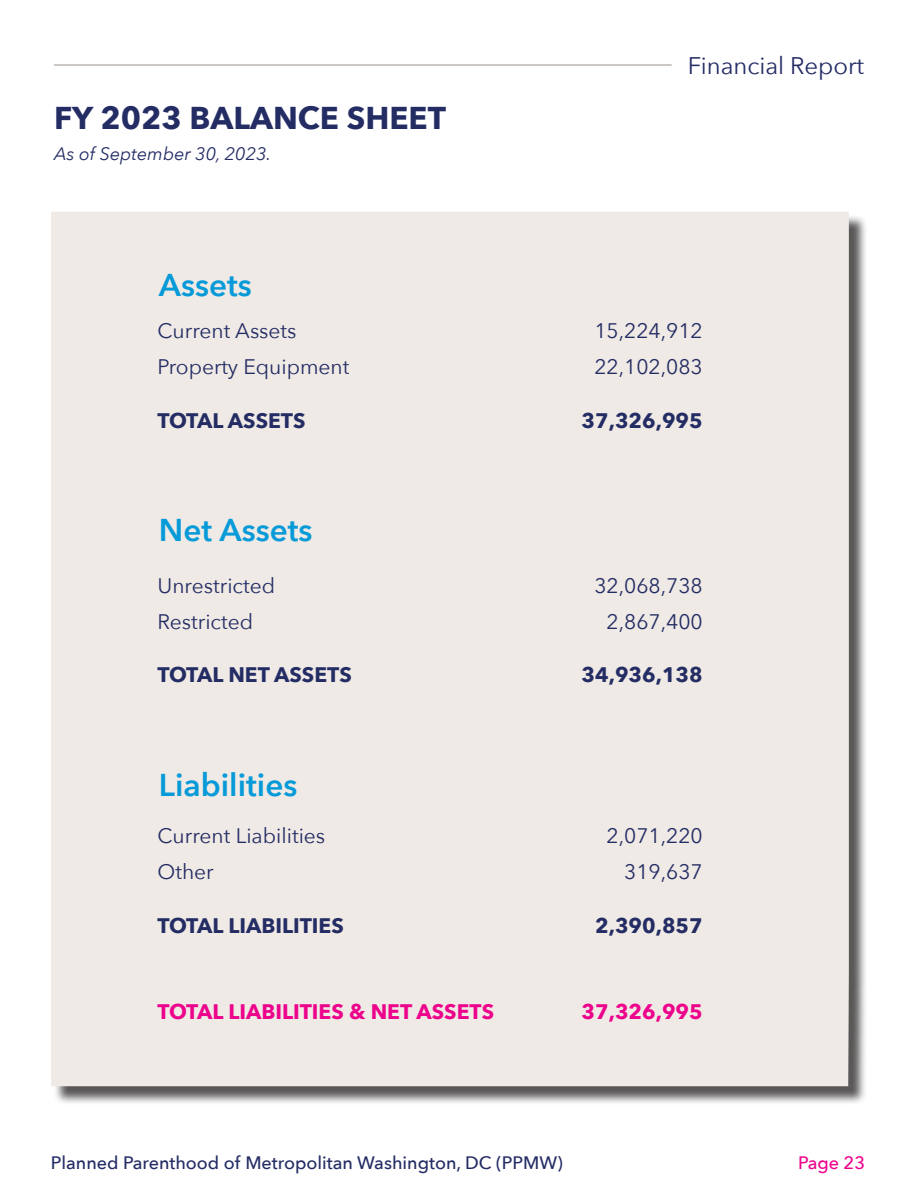
<style>
.page{position:relative;width:918px;height:1188px;background:#fff}
.page>*{position:absolute;margin:0;border:0;box-sizing:border-box;transform-origin:0 0}
.t1{font:600 31.5px "Avenir Next";color:#069ad9}
.t2{font:700 31.5px "Avenir Next";color:#242c64}
.t3{font:24px "Avenir Next";color:#242c64}
.t4{font:21px "Avenir Next";color:#242c64}
.t5{font:700 21px "Avenir Next";color:#242c64}
.t6{font:700 21px "Avenir Next";color:#ed028c}
.t7{font:500 18px "Avenir Next";color:#242c64}
.t8{font:italic 18px "Avenir Next";color:#242c64}
.t9{font:500 18px "Avenir Next";color:#ed028c}
</style>
<div class="page">
<div style="left:53px;top:214px;width:815px;height:891px;background:#231f20;opacity:.75"></div>
<div style="left:51px;top:212px;width:798px;height:874px;background:#efeae5"></div>
<hr style="left:54px;top:64px;width:618px;height:2px;background:#bdb7b3">
<h1 class="t2" style="left:54px;top:91px;width:394px">FY 2023 BALANCE SHEET</h1>
<p class="t8" style="left:54px;top:138px;width:219px">As of September 30, 2023.</p>
<h1 class="t1" style="left:159px;top:258px;width:94px">Assets</h1>
<p class="t3" style="left:688px;top:45px;width:178px">Financial Report</p>
<p class="t4" style="left:158px;top:313px;width:141px">Current Assets</p>
<p class="t4" style="left:594px;top:313px;width:110px">15,224,912</p>
<p class="t4" style="left:158px;top:349px;width:193px">Property Equipment</p>
<p class="t4" style="left:594px;top:349px;width:110px">22,102,083</p>
<p class="t5" style="left:158px;top:402px;width:149px">TOTAL ASSETS</p>
<p class="t5" style="left:582px;top:402px;width:123px">37,326,995</p>
<h1 class="t1" style="left:159px;top:503px;width:155px">Net Assets</h1>
<p class="t4" style="left:158px;top:567px;width:119px">Unrestricted</p>
<p class="t4" style="left:594px;top:567px;width:110px">32,068,738</p>
<p class="t4" style="left:158px;top:604px;width:97px">Restricted</p>
<p class="t4" style="left:607px;top:604px;width:98px">2,867,400</p>
<p class="t5" style="left:158px;top:657px;width:196px">TOTAL NET ASSETS</p>
<p class="t5" style="left:582px;top:657px;width:123px">34,936,138</p>
<h1 class="t1" style="left:159px;top:758px;width:140px">Liabilities</h1>
<p class="t4" style="left:158px;top:818px;width:169px">Current Liabilities</p>
<p class="t4" style="left:607px;top:818px;width:98px">2,071,220</p>
<p class="t4" style="left:158px;top:854px;width:58px">Other</p>
<p class="t4" style="left:624px;top:854px;width:80px">319,637</p>
<p class="t5" style="left:158px;top:907px;width:188px">TOTAL LIABILITIES</p>
<p class="t5" style="left:595px;top:907px;width:109px">2,390,857</p>
<p class="t6" style="left:158px;top:994px;width:338px">TOTAL LIABILITIES &amp; NET ASSETS</p>
<p class="t6" style="left:582px;top:994px;width:123px">37,326,995</p>
<p class="t7" style="left:51px;top:1147px;width:514px">Planned Parenthood of Metropolitan Washington, DC (PPMW)</p>
<p class="t9" style="left:798px;top:1147px;width:69px">Page 23</p>
</div>
